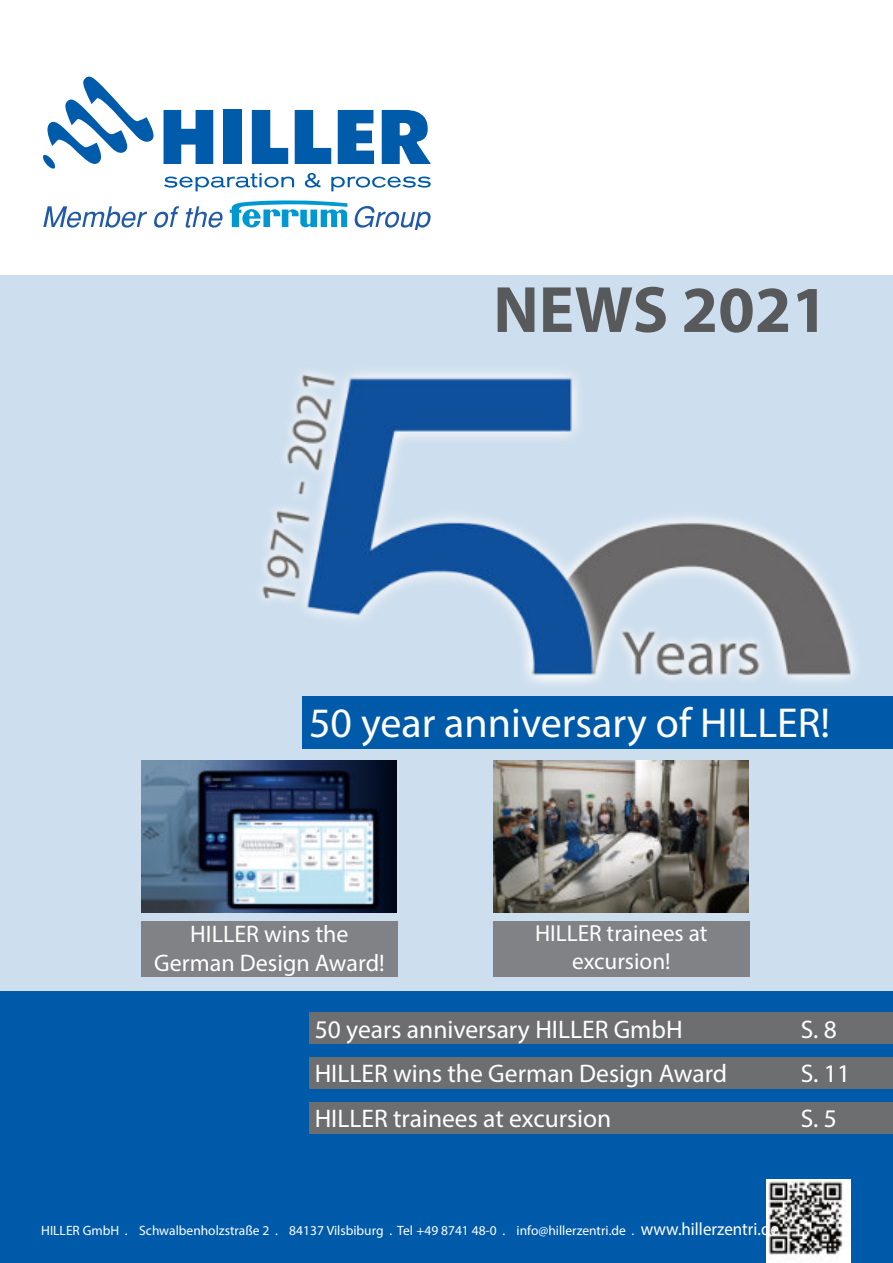
<style>
.page{position:relative;width:893px;height:1263px;background:#fff}
.page>*{position:absolute;margin:0;border:0;box-sizing:border-box;transform-origin:0 0}
.t1{font:700 66px "Myriad Pro";color:#58595b}
.t2{font:42px "Myriad Pro";color:#fff}
.t3{font:25.5px "Myriad Pro";color:#fff}
.t4{font:24px/28.8px "Myriad Pro";color:#fff;text-align:center}
.t5{font:23.25px/27.9px "Myriad Pro";color:#fff;text-align:center}
.t6{font:13.5px "Myriad Pro";color:#fff}
.s1{font-size:17.85px}
</style>
<div class="page">
<div style="left:0;top:276px;width:893px;height:715px;background:#cddeee"></div>
<div style="left:0;top:991px;width:893px;height:272px;background:#005aaa"></div>
<svg style="left:43px;top:77px;width:111px;height:92px"></svg>
<svg style="left:164px;top:110px;width:49px;height:54px"></svg>
<div style="left:223px;top:110px;width:19px;height:54px;background:#005bab"></div>
<svg style="left:252px;top:110px;width:36px;height:54px"></svg>
<svg style="left:295px;top:110px;width:36px;height:54px"></svg>
<svg style="left:338px;top:110px;width:36px;height:54px;background:#2673b7"></svg>
<svg style="left:382px;top:110px;width:49px;height:54px"></svg>
<svg style="left:164px;top:173px;width:130px;height:18px"></svg>
<svg style="left:305px;top:173px;width:16px;height:15px"></svg>
<svg style="left:331px;top:177px;width:100px;height:14px"></svg>
<svg style="left:43px;top:206px;width:104px;height:22px"></svg>
<svg style="left:154px;top:206px;width:25px;height:22px"></svg>
<svg style="left:186px;top:206px;width:36px;height:22px"></svg>
<svg style="left:355px;top:206px;width:76px;height:24px"></svg>
<svg style="left:230px;top:200px;width:117px;height:28px"></svg>
<img style="left:767px;top:1179px;width:83px;height:83px">
<div style="left:302px;top:696px;width:591px;height:53px;background:#005aaa"></div>
<div style="left:141px;top:921px;width:257px;height:55px;background:#808285"></div>
<div style="left:493px;top:921px;width:256px;height:55px;background:#808285"></div>
<div style="left:310px;top:1057px;width:583px;height:32px;background:#6d6e70"></div>
<div style="left:310px;top:1012px;width:583px;height:32px;background:#6d6e70"></div>
<div style="left:310px;top:1102px;width:583px;height:32px;background:#6d6e70"></div>
<img style="left:493px;top:761px;width:255px;height:151px">
<img style="left:142px;top:760px;width:255px;height:152px">
<img style="left:253px;top:364px;width:611px;height:325px">
<h1 class="t1" style="left:493px;top:282px;width:336px">NEWS 2021</h1>
<h2 class="t2" style="left:309px;top:705px;width:523px">50 year anniversary of HILLER!</h2>
<h3 class="t4" style="left:154px;top:921px;width:232px">HILLER wins the<br>German Design Award!</h3>
<h3 class="t5" style="left:535px;top:921px;width:174px">HILLER trainees at excursion!</h3>
<h3 class="t3" style="left:315px;top:1018px;width:369px">50 years anniversary HILLER GmbH</h3>
<h3 class="t3" style="left:801px;top:1018px;width:38px">S.8</h3>
<h3 class="t3" style="left:315px;top:1063px;width:414px">HILLER wins the German Design Award</h3>
<h3 class="t3" style="left:801px;top:1063px;width:51px">S. 11</h3>
<h3 class="t3" style="left:315px;top:1108px;width:298px">HILLER trainees at excursion</h3>
<h3 class="t3" style="left:801px;top:1108px;width:38px">S.5</h3>
<p class="t6" style="left:41px;top:1225px;width:739px">HILLER GmbH . Schwalbenholzstraße 2 . 84137 Vilsbiburg . Tel +49 8741 48-0 . info@hillerzentri.de . <span class="s1">www.hillerzentri.de</span></p>
</div>
